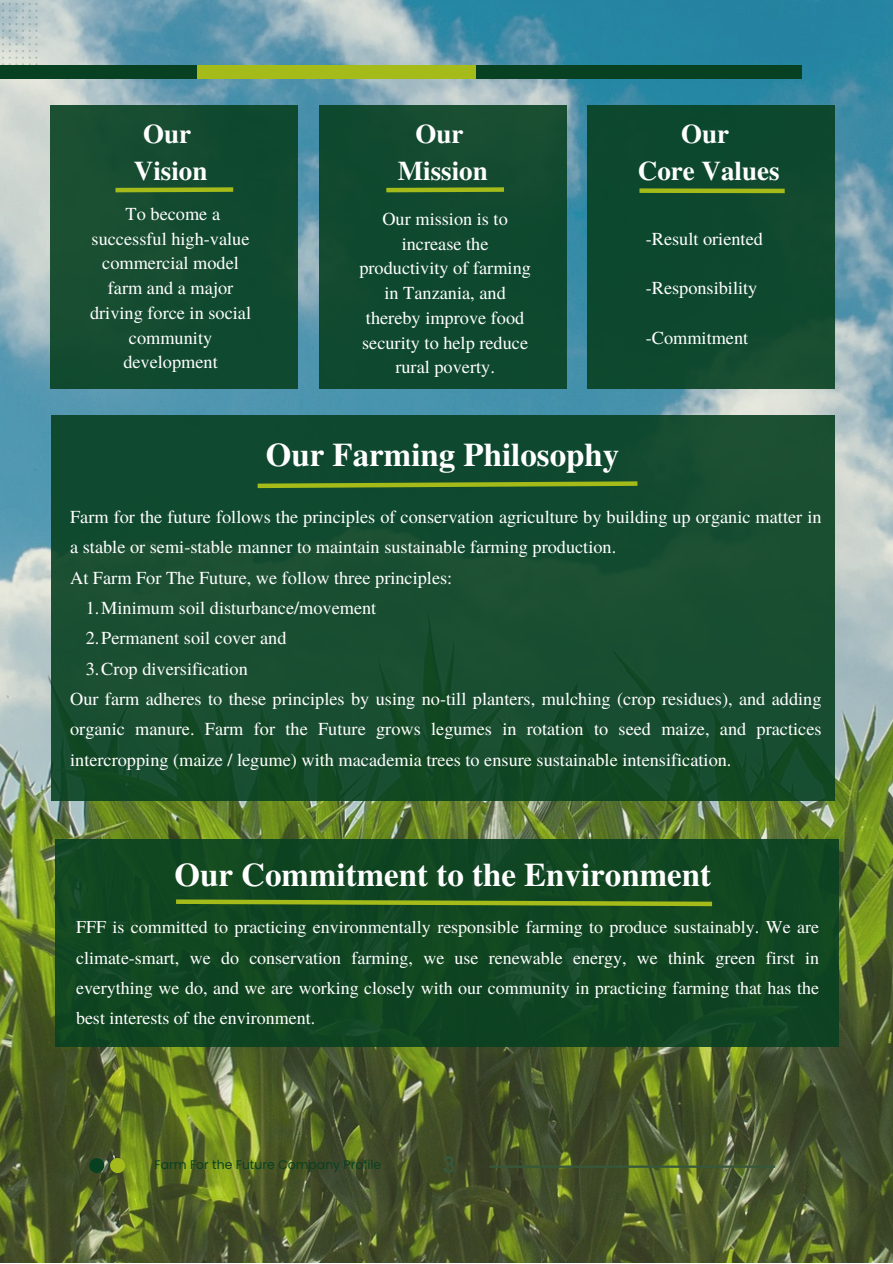
<style>
.page{position:relative;width:893px;height:1264px;background:#fff}
.page>*{position:absolute;margin:0;border:0;box-sizing:border-box;transform-origin:0 0}
.t1{font:700 33px "Te X Gyre Termes";color:#fff}
.t2{font:700 27px "Te X Gyre Termes";color:#fff}
.t3{font:600 22.5px "Poppins";color:#37573b}
.t4{font:18.3px/24.8px "Te X Gyre Termes";color:#fff;text-align:center}
.t5{font:18px/30.3px "Te X Gyre Termes";color:#fff;text-align:justify}
.t6{font:12.45px "Poppins";color:#084121}
</style>
<div class="page">
<img style="left:0;top:0;width:892px;height:1262px">
<div style="left:0;top:66px;width:199px;height:13px;background:#084121"></div>
<div style="left:197px;top:66px;width:280px;height:13px;background:#a4bb1a"></div>
<div style="left:476px;top:66px;width:325px;height:13px;background:#084121"></div>
<svg style="left:0;top:0;width:37px;height:65px"></svg>
<div style="left:51px;top:106px;width:247px;height:283px;background:#134b30"></div>
<svg style="left:115px;top:187px;width:119px;height:6px"></svg>
<div style="left:319px;top:106px;width:247px;height:283px;background:#0f492f"></div>
<div style="left:587px;top:106px;width:247px;height:283px;background:#0d482e"></div>
<div style="left:639px;top:188px;width:145px;height:5px;background:#a4bb1a"></div>
<div style="left:55px;top:839px;width:783px;height:207px;background:#104621"></div>
<div style="left:51px;top:415px;width:783px;height:385px;background:linear-gradient(to bottom,#134c32,#194d2c)"></div>
<svg style="left:176px;top:897px;width:537px;height:11px"></svg>
<svg style="left:386px;top:187px;width:118px;height:6px"></svg>
<svg style="left:253px;top:479px;width:389px;height:11px"></svg>
<div style="left:89px;top:1157px;width:15px;height:16px;background:#084121;border-radius:50%"></div>
<div style="left:110px;top:1157px;width:15px;height:16px;background:#a4bb1a;border-radius:50%"></div>
<hr style="left:489px;top:1165px;width:286px;height:2px;background:#37573b">
<p class="t2" style="left:143px;top:113px;width:49px">Our</p>
<p class="t2" style="left:134px;top:150px;width:75px">Vision</p>
<p class="t4" style="left:90px;top:200px;width:162px">To become a successful high-value commercial model farm and a major driving force in social community development</p>
<p class="t2" style="left:415px;top:113px;width:49px">Our</p>
<p class="t2" style="left:398px;top:150px;width:91px">Mission</p>
<p class="t4" style="left:359px;top:205px;width:173px">Our mission is to increase the productivity of farming in Tanzania, and thereby improve food security to help reduce rural poverty.</p>
<p class="t2" style="left:681px;top:113px;width:49px">Our</p>
<p class="t2" style="left:637px;top:150px;width:143px">Core Values</p>
<p class="t4" style="left:645px;top:225px;width:119px">-Result oriented</p>
<p class="t4" style="left:645px;top:275px;width:113px">-Responsibility</p>
<p class="t4" style="left:645px;top:324px;width:104px">-Commitment</p>
<p class="t1" style="left:266px;top:429px;width:355px">Our Farming Philosophy</p>
<p class="t4" style="left:70px;top:500px;width:752px;line-height:30.3px;text-align:left">Farm for the future follows the principles of conservation agriculture by building up organic matter in a stable or semi-stable manner to maintain sustainable farming production.</p>
<p class="t4" style="left:70px;top:564px;width:384px">At Farm For The Future, we follow three principles:</p>
<p class="t4" style="left:86px;top:594px;width:292px">1.Minimum soil disturbance/movement</p>
<p class="t4" style="left:86px;top:625px;width:202px">2.Permanent soil cover and</p>
<p class="t4" style="left:86px;top:655px;width:164px">3.Crop diversification</p>
<p class="t4" style="left:70px;top:683px;width:752px;line-height:30.3px;text-align:justify">Our farm adheres to these principles by using no-till planters, mulching (crop residues), and adding organic manure. Farm for the Future grows legumes in rotation to seed maize, and practices intercropping (maize / legume) with macademia trees to ensure sustainable intensification.</p>
<p class="t1" style="left:174px;top:848px;width:538px">Our Commitment to the Environment</p>
<p class="t5" style="left:76px;top:911px;width:744px">FFF is committed to practicing environmentally responsible farming to produce sustainably. We are climate-smart, we do conservation farming, we use renewable energy, we think green first in everything we do, and we are working closely with our community in practicing farming that has the best interests of the environment.</p>
<p class="t6" style="left:154px;top:1155px;width:228px">Farm For the Future Company Profile</p>
<p class="t3" style="left:442px;top:1149px;width:15px">3</p>
</div>
